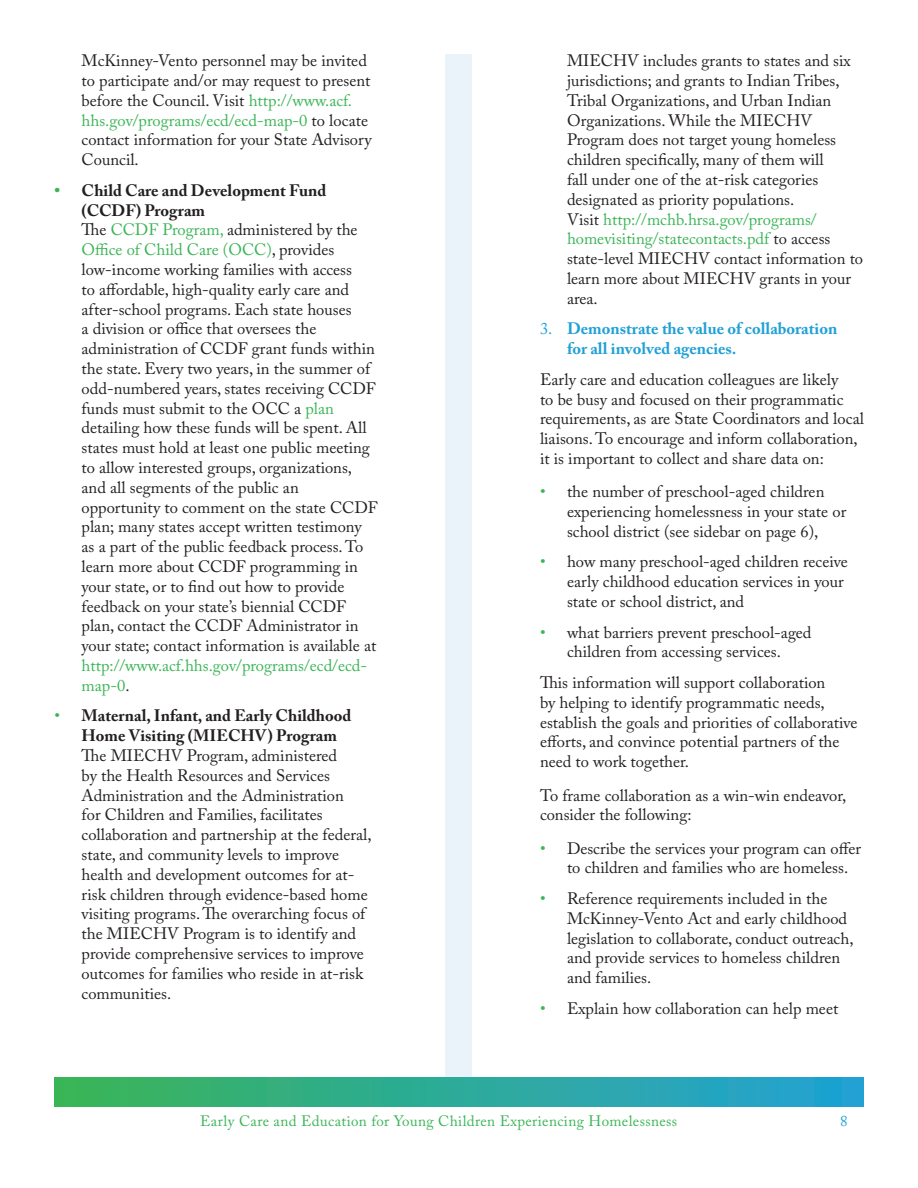
<style>
.page{position:relative;width:918px;height:1188px;background:#fff}
.page>*{position:absolute;margin:0;border:0;box-sizing:border-box;transform-origin:0 0}
.t1{font:16.5px/19.8px "Adobe Caslon Pro";color:#231f20}
.t2{font:700 16.5px/19.8px "Adobe Caslon Pro";color:#21a1d6}
.t3{font:15px "Adobe Caslon Pro";letter-spacing:.025em;color:#3ab555}
.t4{font:15px "Adobe Caslon Pro";color:#21a1d6}
.s1{color:#3ab555}
.s2{font-weight:700;color:#3ab555}
.s3{font-weight:700}
.s4{font-weight:400}
</style>
<div class="page">
<div style="left:446px;top:54px;width:26px;height:1053px;background:#e9f3f9"></div>
<div style="left:54px;top:1078px;width:810px;height:28px;background:linear-gradient(to right,#3ab558,#22a1d7)"></div>
<p class="t1" style="left:82px;top:51px;width:292px">McKinney-Vento personnel may be invited to participate and/or may request to present before the Council. Visit <span class="s1">http://www.acf. hhs.gov/programs/ecd/ecd-map-0</span> to locate contact information for your State Advisory Council.</p>
<p class="t1" style="left:82px;top:180px;width:298px;text-indent:-27px"><span class="s2">•</span> <span class="s3">Child Care and Development Fund (CCDF) Program<br></span>The <span class="s1">CCDF Program,</span> administered by the <span class="s1">Office of Child Care (OCC)</span>, provides low-income working families with access<br>to affordable, high-quality early care and after-school programs. Each state houses<br>a division or office that oversees the administration of CCDF grant funds within the state. Every two years, in the summer of odd-numbered years, states receiving CCDF funds must submit to the OCC a <span class="s1">plan </span>detailing how these funds will be spent. All states must hold at least one public meeting to allow interested groups, organizations, and all segments of the public an opportunity to comment on the state CCDF plan; many states accept written testimony as a part of the public feedback process. To learn more about CCDF programming in your state, or to find out how to provide feedback on your state’s biennial CCDF plan, contact the CCDF Administrator in your state; contact information is available at <span class="s1">http://www.acf.hhs.gov/programs/ecd/ecd&shy;map-0</span>.</p>
<p class="t1" style="left:82px;top:706px;width:292px;text-indent:-27px"><span class="s1">•</span> <span class="s3">Maternal, Infant, and Early Childhood Home Visiting (MIECHV) Program<br></span>The MIECHV Program, administered<br>by the Health Resources and Services Administration and the Administration<br>for Children and Families, facilitates collaboration and partnership at the federal, state, and community levels to improve health and development outcomes for at&shy;risk children through evidence-based home visiting programs. The overarching focus of the MIECHV Program is to identify and provide comprehensive services to improve outcomes for families who reside in at-risk communities.</p>
<p class="t1" style="left:567px;top:51px;width:298px">MIECHV includes grants to states and six jurisdictions; and grants to Indian Tribes, Tribal Organizations, and Urban Indian Organizations. While the MIECHV Program does not target young homeless children specifically, many of them will<br>fall under one of the at-risk categories designated as priority populations.<br>Visit <span class="s1">http://mchb.hrsa.gov/programs/ homevisiting/statecontacts.pdf</span> to access state-level MIECHV contact information to learn more about MIECHV grants in your area.</p>
<p class="t2" style="left:567px;top:319px;width:272px;text-indent:-27px"><span class="s4">3.</span> Demonstrate the value of collaboration for all involved agencies.</p>
<p class="t1" style="left:540px;top:369px;width:325px">Early care and education colleagues are likely<br>to be busy and focused on their programmatic requirements, as are State Coordinators and local liaisons. To encourage and inform collaboration, it is important to collect and share data on:</p>
<p class="t1" style="left:567px;top:482px;width:281px;text-indent:-27px"><span class="s1">•</span> the number of preschool-aged children experiencing homelessness in your state or school district (see sidebar on page 6),</p>
<p class="t1" style="left:567px;top:552px;width:282px;text-indent:-27px"><span class="s1">•</span> how many preschool-aged children receive early childhood education services in your state or school district, and</p>
<p class="t1" style="left:540px;top:622px;width:273px;text-align:center"><span class="s1">•</span> what barriers prevent preschool-aged children from accessing services.</p>
<p class="t1" style="left:540px;top:672px;width:319px">This information will support collaboration<br>by helping to identify programmatic needs, establish the goals and priorities of collaborative efforts, and convince potential partners of the need to work together.</p>
<p class="t1" style="left:540px;top:785px;width:308px">To frame collaboration as a win-win endeavor, consider the following:</p>
<p class="t1" style="left:567px;top:838px;width:296px;text-indent:-27px"><span class="s1">•</span> Describe the services your program can offer to children and families who are homeless.</p>
<p class="t1" style="left:567px;top:888px;width:288px;text-indent:-27px"><span class="s1">•</span> Reference requirements included in the McKinney-Vento Act and early childhood legislation to collaborate, conduct outreach, and provide services to homeless children and families.</p>
<p class="t1" style="left:540px;top:998px;width:300px"><span class="s1">•</span> Explain how collaboration can help meet</p>
<p class="t3" style="left:200px;top:1112px;width:479px">Early Care and Education for Young Children Experiencing Homelessness</p>
<p class="t4" style="left:840px;top:1112px;width:9px">8</p>
</div>
